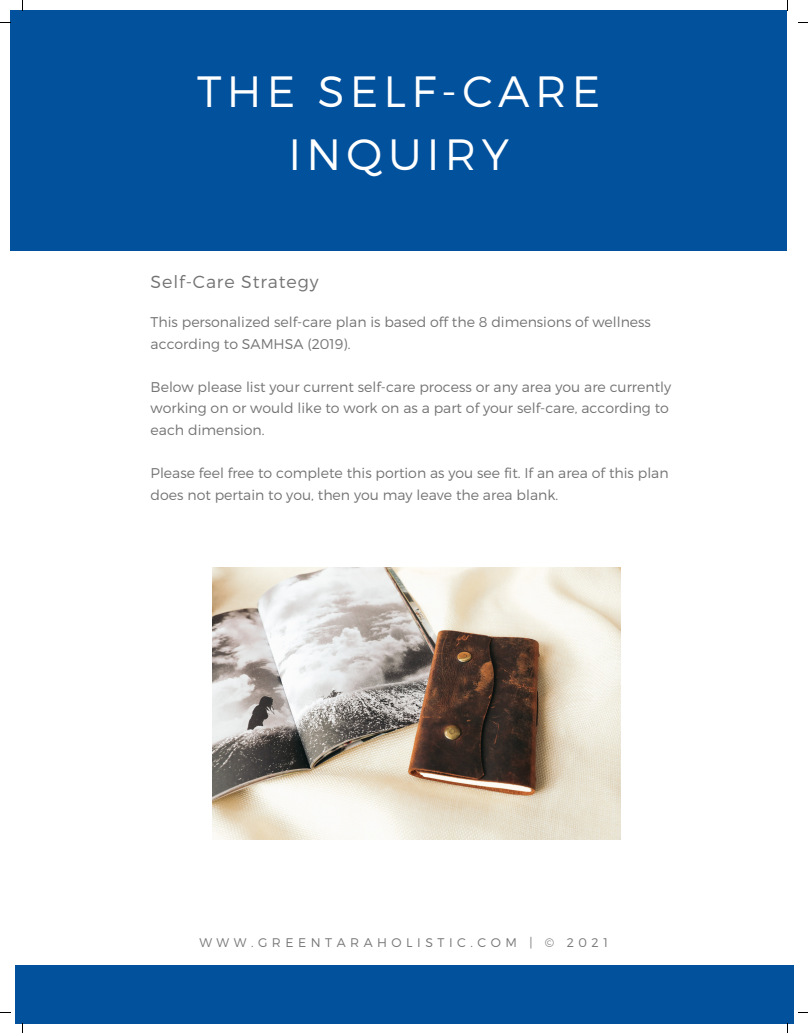
<style>
.page{position:relative;width:808px;height:1033px;background:#fff}
.page>*{position:absolute;margin:0;border:0;box-sizing:border-box;transform-origin:0 0}
.t1{font:300 43.75px/62.8px "Montserrat";letter-spacing:.12em;color:#fff;text-align:center}
.t2{font:300 17.5px "Montserrat";letter-spacing:.05em;color:#737373}
.t3{font:300 14.12px/21.5px "Montserrat";color:#737373}
.t4{font:300 12.5px "Montserrat";letter-spacing:.36em;color:#777}
</style>
<div class="page">
<div style="left:10px;top:10px;width:776px;height:241px;background:#02519d"></div>
<div style="left:15px;top:965px;width:778px;height:58px;background:#02519d"></div>
<img style="left:213px;top:567px;width:408px;height:272px">
<h2 class="t1" style="left:197px;top:58px;width:405px">THE SELF-CARE<br>INQUIRY</h2>
<h3 class="t2" style="left:151px;top:270px;width:169px">Self-Care Strategy</h3>
<h3 class="t3" style="left:151px;top:310px;width:502px">This personalized self-care plan is based off the 8 dimensions of wellness according to SAMHSA (2019).</h3>
<p class="t3" style="left:151px;top:375px;width:522px">Below please list your current self-care process or any area you are currently working on or would like to work on as a part of your self-care, according to each dimension.</p>
<p class="t3" style="left:151px;top:461px;width:519px">Please feel free to complete this portion as you see fit. If an area of this plan does not pertain to you, then you may leave the area blank.</p>
<h3 class="t4" style="left:199px;top:934px;width:410px">WWW.GREENTARAHOLISTIC.COM | © 2021</h3>
</div>
